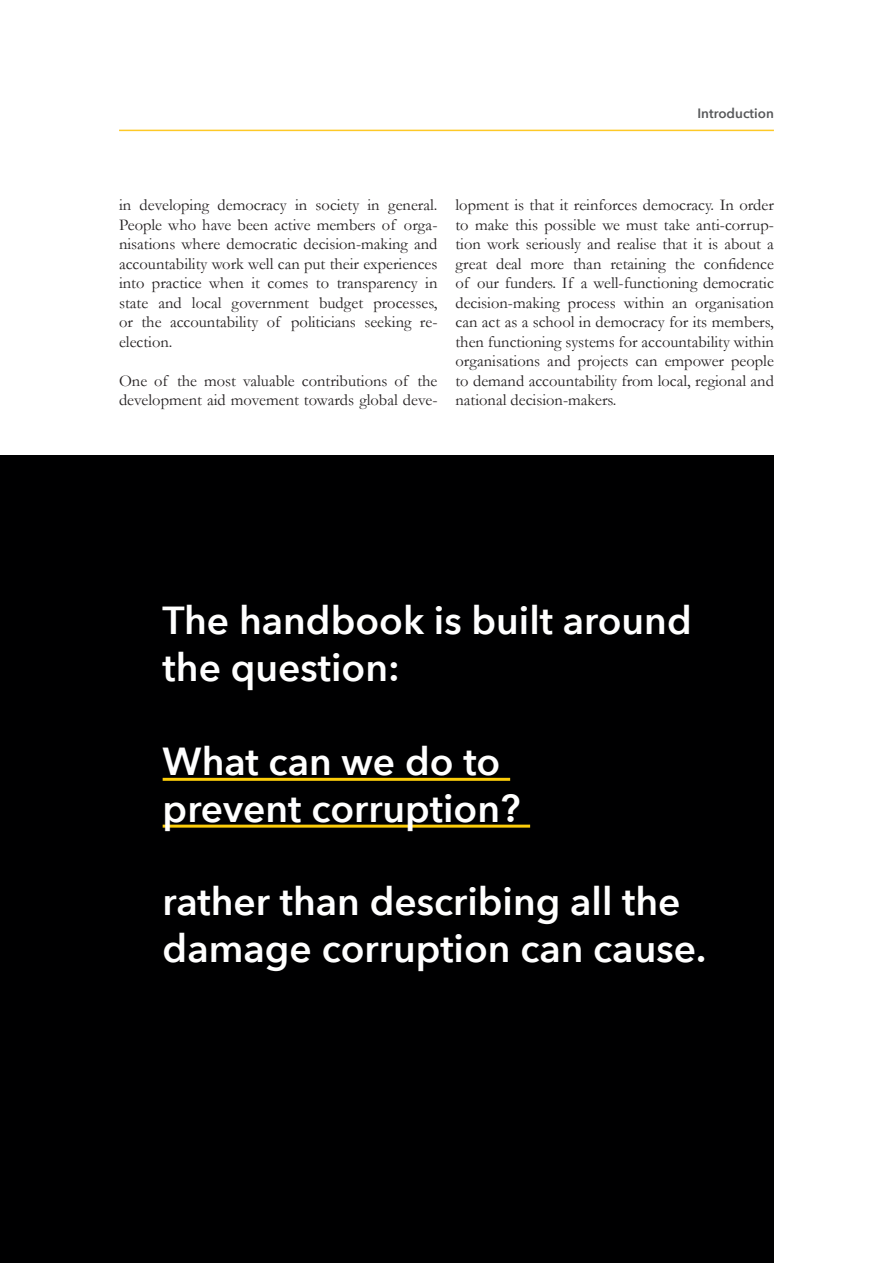
<style>
.page{position:relative;width:893px;height:1263px;background:#fff}
.page>*{position:absolute;margin:0;border:0;box-sizing:border-box;transform-origin:0 0}
.t1{font:600 39px/46.8px "Avenir Next LT Pro";color:#fff}
.Brödtext__Utan_indra{font:16.5px/19.5px "Garamond";color:#231f20;text-align:justify}
.t2{font:600 13.5px "Avenir Next";color:#57585a}
</style>
<div class="page">
<hr style="left:119px;top:130px;width:655px;height:1px;background:#fec927">
<div style="left:0;top:455px;width:774px;height:808px;background:#000001"></div>
<hr style="left:163px;top:778px;width:347px;height:3px;background:#fccc0a">
<hr style="left:163px;top:825px;width:367px;height:3px;background:#fccc0a">
<p class="t2" style="left:697px;top:102px;width:78px">Introduction</p>
<p class="Brödtext__Utan_indra" style="left:119px;top:195px;width:320px">in developing democracy in society in general.<br>People who have been active members of orga&shy;nisations where democratic decision-making and accountability work well can put their experiences into practice when it comes to transparency in state and local government budget processes, or the accountability of politicians seeking re&shy;election.</p>
<p class="Brödtext__Utan_indra" style="left:119px;top:370px;width:320px">One of the most valuable contributions of the development aid movement towards global deve-</p>
<p class="Brödtext__Utan_indra" style="left:455px;top:195px;width:320px">lopment is that it reinforces democracy. In order to make this possible we must take anti-corrup&shy;tion work seriously and realise that it is about a great deal more than retaining the confidence of our funders. If a well-functioning democratic decision-making process within an organisation can act as a school in democracy for its members, then functioning systems for accountability within organisations and projects can empower people to demand accountability from local, regional and national decision-makers.</p>
<p class="t1" style="left:163px;top:597px;width:531px">The handbook is built around the question:</p>
<p class="t1" style="left:163px;top:738px;width:359px">What can we do to prevent corruption?</p>
<p class="t1" style="left:163px;top:878px;width:545px">rather than describing all the damage corruption can cause.</p>
</div>
